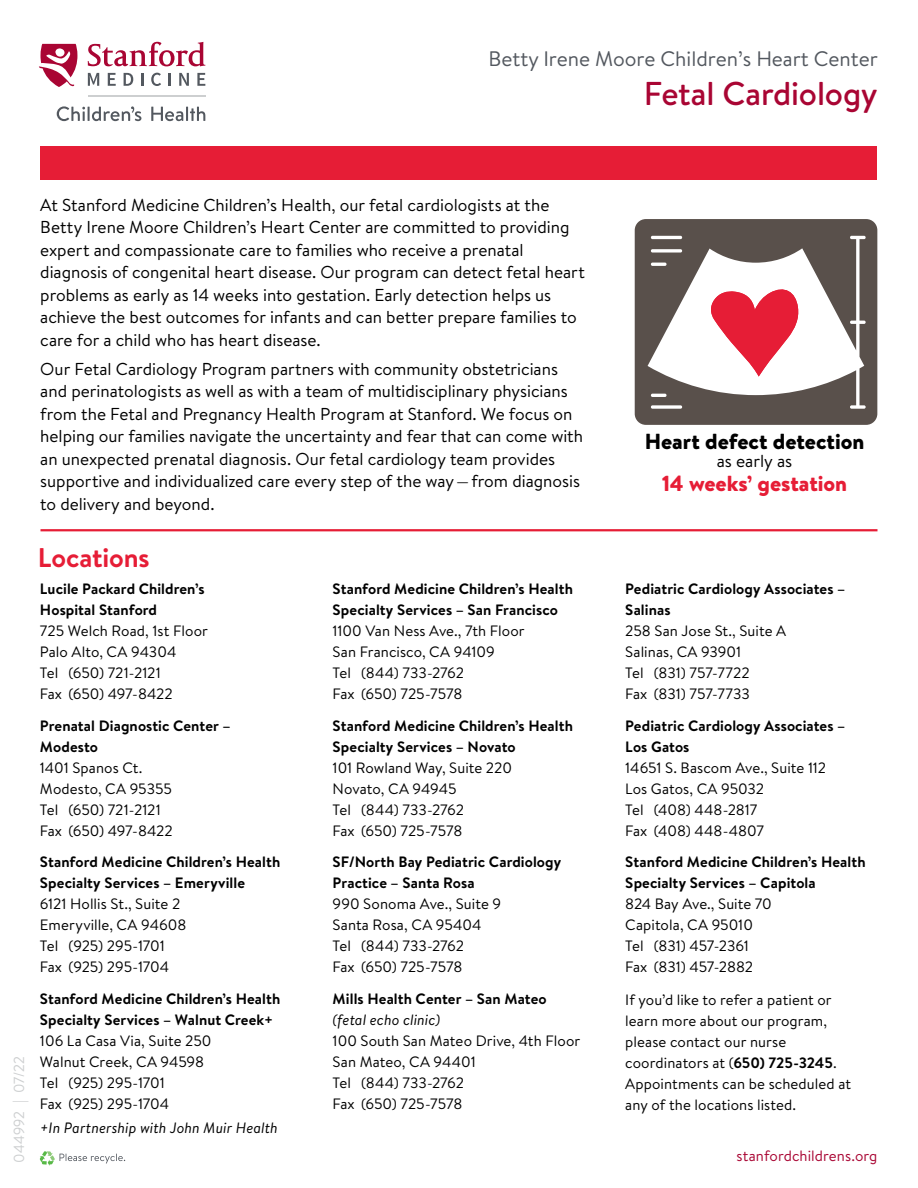
<style>
.page{position:relative;width:918px;height:1188px;background:#fff}
.page>*{position:absolute;margin:0;border:0;box-sizing:border-box;transform-origin:0 0}
.t1{font:500 33px "Brandon Text";letter-spacing:-.005em;color:#a90533}
.t2{font:700 27px "Brandon Text";letter-spacing:-.005em;color:#e61d36}
.t3{font:900 21.75px "Brandon Text";color:#000}
.t4{font:900 21.75px "Brandon Text";color:#e61d36}
.t5{font:21px "Brandon Text";color:#53585f}
.t6{font:17.4px "Brandon Text";letter-spacing:-.005em;color:#000}
.t7{font:17.25px/22.5px "Brandon Text";color:#000}
.t8{font:15px/21px "Brandon Text";letter-spacing:.005em;color:#000}
.t9{font:700 15px/21px "Brandon Text";letter-spacing:.005em;color:#000}
.t10{font:italic 15px "Brandon Text";letter-spacing:.005em;color:#000}
.t11{font:15px "Brandon Text";letter-spacing:.005em;color:#a90533}
.t12{font:15px "Brandon Grotesque";letter-spacing:.01em;color:#cdcfd0}
.s1{font-weight:700}
</style>
<div class="page">
<svg style="left:40px;top:1151px;width:85px;height:15px"></svg>
<svg style="left:635px;top:219px;width:242px;height:206px;fill:#59504b"></svg>
<svg style="left:710px;top:285px;width:89px;height:92px"></svg>
<hr style="left:40px;top:529px;width:838px;height:2px;background:#e61d36">
<div style="left:40px;top:146px;width:838px;height:34px;background:#e61d36"></div>
<svg style="left:151px;top:107px;width:54px;height:14px"></svg>
<svg style="left:57px;top:106px;width:84px;height:15px"></svg>
<hr style="left:88px;top:95px;width:117px;height:2px;background:#cdcfd0">
<svg style="left:197px;top:73px;width:8px;height:13px"></svg>
<svg style="left:179px;top:73px;width:10px;height:13px"></svg>
<svg style="left:168px;top:73px;width:3px;height:13px"></svg>
<svg style="left:151px;top:73px;width:10px;height:13px"></svg>
<svg style="left:141px;top:73px;width:2px;height:13px"></svg>
<svg style="left:124px;top:73px;width:9px;height:13px"></svg>
<svg style="left:108px;top:73px;width:8px;height:13px"></svg>
<svg style="left:88px;top:73px;width:11px;height:13px"></svg>
<svg style="left:88px;top:42px;width:117px;height:24px"></svg>
<svg style="left:39px;top:44px;width:38px;height:43px"></svg>
<svg style="left:55px;top:48px;width:10px;height:9px"></svg>
<h3 class="t5" style="left:489px;top:44px;width:391px">Betty Irene Moore Children’s Heart Center</h3>
<h1 class="t1" style="left:644px;top:70px;width:235px">Fetal Cardiology</h1>
<p class="t7" style="left:40px;top:193px;width:546px">At Stanford Medicine Children’s Health, our fetal cardiologists at the Betty Irene Moore Children’s Heart Center are committed to providing expert and compassionate care to families who receive a prenatal diagnosis of congenital heart disease. Our program can detect fetal heart problems as early as 14 weeks into gestation. Early detection helps us achieve the best outcomes for infants and can better prepare families to care for a child who has heart disease.</p>
<p class="t7" style="left:40px;top:357px;width:544px">Our Fetal Cardiology Program partners with community obstetricians and perinatologists as well as with a team of multidisciplinary physicians from the Fetal and Pregnancy Health Program at Stanford. We focus on helping our families navigate the uncertainty and fear that can come with an unexpected prenatal diagnosis. Our fetal cardiology team provides supportive and individualized care every step of the way—from diagnosis to delivery and beyond.</p>
<p class="t12" style="left:9px;top:1103px;width:48px;rotate:-90deg">| 07/22</p>
<p class="t12" style="left:9px;top:1162px;width:53px;rotate:-90deg">044992</p>
<h2 class="t2" style="left:38px;top:538px;width:113px">Locations</h2>
<p class="t9" style="left:40px;top:578px;width:166px">Lucile Packard Children’s<br>Hospital Stanford</p>
<p class="t8" style="left:40px;top:620px;width:170px">725 Welch Road, 1st Floor<br>Palo Alto, CA 94304<br>Tel (650) 721-2121<br>Fax (650) 497-8422</p>
<p class="t9" style="left:40px;top:715px;width:192px">Prenatal Diagnostic Center –<br>Modesto</p>
<p class="t8" style="left:40px;top:756px;width:134px">1401 Spanos Ct.<br>Modesto, CA 95355<br>Tel (650) 721-2121<br>Fax (650) 497-8422</p>
<p class="t9" style="left:40px;top:851px;width:242px">Stanford Medicine Children’s Health<br>Specialty Services – Emeryville</p>
<p class="t8" style="left:40px;top:893px;width:148px">6121 Hollis St., Suite 2<br>Emeryville, CA 94608<br>Tel (925) 295-1701<br>Fax (925) 295-1704</p>
<p class="t9" style="left:40px;top:988px;width:242px">Stanford Medicine Children’s Health<br>Specialty Services – Walnut Creek+</p>
<p class="t8" style="left:40px;top:1030px;width:173px">106 La Casa Via, Suite 250<br>Walnut Creek, CA 94598<br>Tel (925) 295-1701<br>Fax (925) 295-1704</p>
<p class="t10" style="left:40px;top:1118px;width:239px">+In Partnership with John Muir Health</p>
<p class="t9" style="left:333px;top:578px;width:242px">Stanford Medicine Children’s Health<br>Specialty Services – San Francisco</p>
<p class="t8" style="left:333px;top:620px;width:194px">1100 Van Ness Ave., 7th Floor<br>San Francisco, CA 94109<br>Tel (844) 733-2762<br>Fax (650) 725-7578</p>
<p class="t9" style="left:333px;top:715px;width:242px">Stanford Medicine Children’s Health<br>Specialty Services – Novato</p>
<p class="t8" style="left:333px;top:756px;width:181px">101 Rowland Way, Suite 220<br>Novato, CA 94945<br>Tel (844) 733-2762<br>Fax (650) 725-7578</p>
<p class="t9" style="left:333px;top:851px;width:230px">SF/North Bay Pediatric Cardiology<br>Practice – Santa Rosa</p>
<p class="t8" style="left:333px;top:893px;width:170px">990 Sonoma Ave., Suite 9<br>Santa Rosa, CA 95404<br>Tel (844) 733-2762<br>Fax (650) 725-7578</p>
<p class="t9" style="left:333px;top:988px;width:216px">Mills Health Center – San Mateo</p>
<p class="t10" style="left:333px;top:1010px;width:109px">(fetal echo clinic)</p>
<p class="t8" style="left:333px;top:1030px;width:249px">100 South San Mateo Drive, 4th Floor<br>San Mateo, CA 94401<br>Tel (844) 733-2762<br>Fax (650) 725-7578</p>
<h3 class="t3" style="left:645px;top:426px;width:221px">Heart defect detection</h3>
<p class="t6" style="left:717px;top:449px;width:77px">as early as</p>
<h3 class="t4" style="left:662px;top:468px;width:187px">14 weeks’ gestation</h3>
<p class="t9" style="left:625px;top:578px;width:222px">Pediatric Cardiology Associates –<br>Salinas</p>
<p class="t8" style="left:625px;top:620px;width:162px">258 San Jose St., Suite A<br>Salinas, CA 93901<br>Tel (831) 757-7722<br>Fax (831) 757-7733</p>
<p class="t9" style="left:625px;top:715px;width:222px">Pediatric Cardiology Associates –<br>Los Gatos</p>
<p class="t8" style="left:625px;top:756px;width:202px">14651 S. Bascom Ave., Suite 112<br>Los Gatos, CA 95032<br>Tel (408) 448-2817<br>Fax (408) 448-4807</p>
<p class="t9" style="left:625px;top:851px;width:242px">Stanford Medicine Children’s Health<br>Specialty Services – Capitola</p>
<p class="t8" style="left:625px;top:893px;width:148px">824 Bay Ave., Suite 70<br>Capitola, CA 95010<br>Tel (831) 457-2361<br>Fax (831) 457-2882</p>
<p class="t8" style="left:625px;top:989px;width:227px">If you’d like to refer a patient or learn more about our program, please contact our nurse coordinators at (<span class="s1">650) 725-3245</span>.<br>Appointments can be scheduled at any of the locations listed.</p>
<p class="t11" style="left:737px;top:1146px;width:142px">stanfordchildrens.org</p>
</div>
